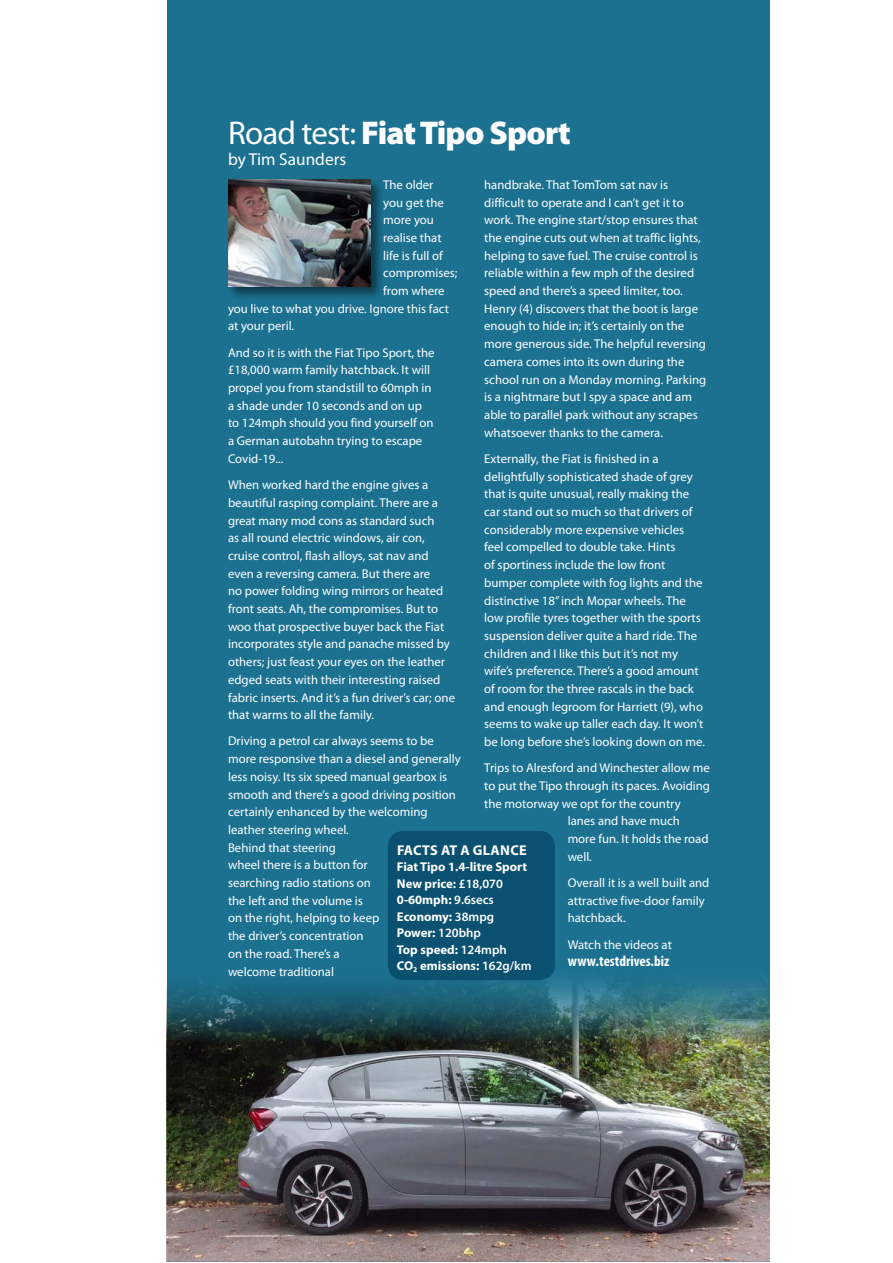
<style>
.page{position:relative;width:893px;height:1263px;background:#fff}
.page>*{position:absolute;margin:0;border:0;box-sizing:border-box;transform-origin:0 0}
.t1{font:900 33px "Myriad Pro";letter-spacing:-.025em;color:#fff}
.t2{font:17.25px "Myriad Pro";color:#fff}
._1_Body_Text{font:700 condensed 15px "Myriad Pro";color:#fff}
._1_People_Body{font:700 14.25px "Myriad Pro";letter-spacing:.02em;color:#fff}
._1_Body_Text-2{font:12.75px/17.7px "Myriad Pro";color:#fff}
._1_People_Body-2{font:700 12.75px "Myriad Pro";color:#fff}
.s1{font-weight:400}
.s2{font-weight:600}
</style>
<div class="page">
<div style="left:167px;top:0;width:603px;height:1262px;background:#1c7191"></div>
<img style="left:167px;top:968px;width:603px;height:293px">
<div style="left:226px;top:177px;width:159px;height:124px;background:#000;opacity:.5"></div>
<img style="left:228px;top:179px;width:142px;height:108px">
<div style="left:388px;top:831px;width:167px;height:149px;background:#0a5171;border-radius:15px"></div>
<p class="t1" style="left:228px;top:111px;width:344px"><span class="s1">Road test:</span> Fiat Tipo Sport</p>
<p class="t2" style="left:228px;top:148px;width:120px">by Tim Saunders</p>
<p class="_1_Body_Text-2" style="left:484px;top:176px;width:223px">handbrake. That TomTom sat nav is difficult to operate and I can’t get it to work. The engine start/stop ensures that the engine cuts out when at traffic lights, helping to save fuel. The cruise control is reliable within a few mph of the desired speed and there’s a speed limiter, too.<br>Henry (4) discovers that the boot is large enough to hide in; it’s certainly on the more generous side. The helpful reversing camera comes into its own during the school run on a Monday morning. Parking is a nightmare but I spy a space and am able to parallel park without any scrapes whatsoever thanks to the camera.</p>
<p class="_1_Body_Text-2" style="left:484px;top:450px;width:222px">Externally, the Fiat is finished in a delightfully sophisticated shade of grey that is quite unusual, really making the car stand out so much so that drivers of considerably more expensive vehicles feel compelled to double take. Hints<br>of sportiness include the low front bumper complete with fog lights and the distinctive 18” inch Mopar wheels. The low profile tyres together with the sports suspension deliver quite a hard ride. The children and I like this but it’s not my wife’s preference. There’s a good amount of room for the three rascals in the back and enough legroom for Harriett (9), who seems to wake up taller each day. It won’t be long before she’s looking down on me.</p>
<p class="_1_Body_Text-2" style="left:484px;top:759px;width:227px">Trips to Alresford and Winchester allow me</p>
<p class="_1_Body_Text-2" style="left:484px;top:777px;width:227px">to put the Tipo through its paces. Avoiding</p>
<p class="_1_Body_Text-2" style="left:484px;top:794px;width:198px">the motorway we opt for the country</p>
<p class="_1_Body_Text-2" style="left:568px;top:812px;width:114px">lanes and have much</p>
<p class="_1_Body_Text-2" style="left:568px;top:830px;width:142px">more fun. It holds the road</p>
<p class="_1_Body_Text-2" style="left:568px;top:847px;width:26px">well.</p>
<p class="_1_Body_Text-2" style="left:568px;top:874px;width:143px">Overall it is a well built and attractive five-door family hatchback.</p>
<p class="_1_Body_Text-2" style="left:568px;top:935px;width:106px">Watch the videos at</p>
<p class="_1_Body_Text" style="left:568px;top:952px;width:103px">www.testdrives.biz</p>
<p class="_1_Body_Text-2" style="left:383px;top:176px;width:52px">The older</p>
<p class="_1_Body_Text-2" style="left:383px;top:193px;width:62px">you get the</p>
<p class="_1_Body_Text-2" style="left:383px;top:211px;width:52px">more you</p>
<p class="_1_Body_Text-2" style="left:383px;top:229px;width:60px">realise that</p>
<p class="_1_Body_Text-2" style="left:383px;top:246px;width:61px">life is full of</p>
<p class="_1_Body_Text-2" style="left:383px;top:264px;width:76px">compromises;</p>
<p class="_1_Body_Text-2" style="left:383px;top:282px;width:63px">from where</p>
<p class="_1_Body_Text-2" style="left:228px;top:299px;width:222px">you live to what you drive. Ignore this fact</p>
<p class="_1_Body_Text-2" style="left:228px;top:317px;width:68px">at your peril.</p>
<p class="_1_Body_Text-2" style="left:228px;top:343px;width:208px">And so it is with the Fiat Tipo Sport, the £18,000 warm family hatchback. It will propel you from standstill to 60mph in a shade under 10 seconds and on up to 124mph should you find yourself on a German autobahn trying to escape Covid-19...</p>
<p class="_1_Body_Text-2" style="left:228px;top:476px;width:229px">When worked hard the engine gives a beautiful rasping complaint. There are a great many mod cons as standard such<br>as all round electric windows, air con, cruise control, flash alloys, sat nav and even a reversing camera. But there are<br>no power folding wing mirrors or heated front seats. Ah, the compromises. But to woo that prospective buyer back the Fiat incorporates style and panache missed by others; just feast your eyes on the leather edged seats with their interesting raised fabric inserts. And it’s a fun driver’s car; one that warms to all the family.</p>
<p class="_1_Body_Text-2" style="left:228px;top:732px;width:234px">Driving a petrol car always seems to be more responsive than a diesel and generally less noisy. Its six speed manual gearbox is smooth and there’s a good driving position certainly enhanced by the welcoming leather steering wheel.<br>Behind that steering<br>wheel there is a button for<br>searching radio stations on<br>the left and the volume is<br>on the right, helping to keep<br>the driver’s concentration<br>on the road. There’s a<br>welcome traditional</p>
<p class="_1_People_Body" style="left:397px;top:841px;width:131px">FACTS AT A GLANCE</p>
<p class="_1_People_Body-2" style="left:397px;top:859px;width:132px">Fiat Tipo 1.4-litre Sport</p>
<p class="_1_People_Body-2" style="left:397px;top:875px;width:107px">New price: <span class="s2">£18,070</span></p>
<p class="_1_People_Body-2" style="left:397px;top:892px;width:98px">0-60mph: <span class="s2">9.6secs</span></p>
<p class="_1_People_Body-2" style="left:397px;top:908px;width:99px">Economy: <span class="s2">38mpg</span></p>
<p class="_1_People_Body-2" style="left:397px;top:925px;width:86px">Power: <span class="s2">120bhp</span></p>
<p class="_1_People_Body-2" style="left:397px;top:941px;width:111px">Top speed: <span class="s2">124mph</span></p>
<p class="_1_People_Body-2" style="left:397px;top:958px;width:136px">CO<sub>2</sub> emissions: <span class="s2">162g/km</span></p>
</div>
